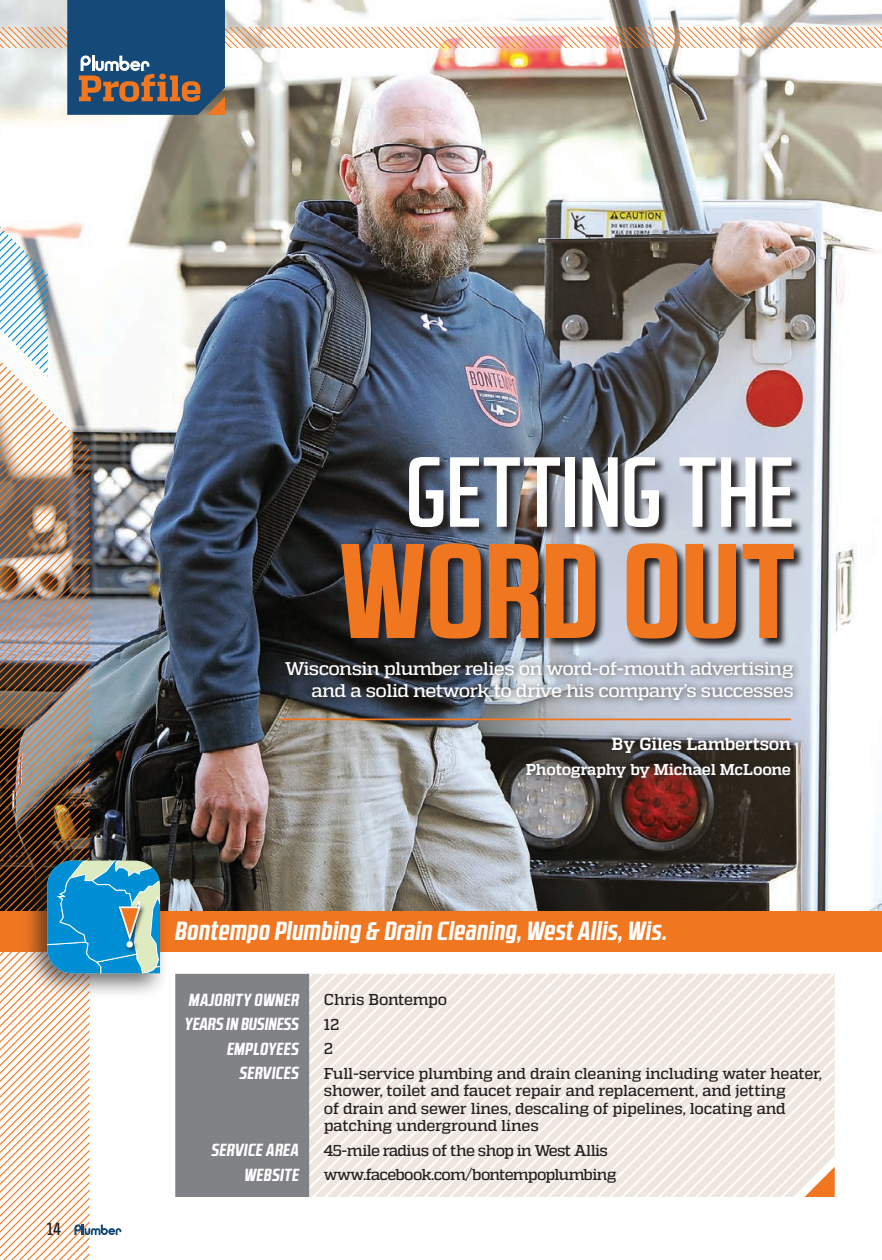
<style>
.page{position:relative;width:882px;height:1260px;background:#fff}
.page>*{position:absolute;margin:0;border:0;box-sizing:border-box;transform-origin:0 0}
.t1{font:700 134.4px "RB No 2.1 b";letter-spacing:.01em;color:#f07620}
.t2{font:500 99.23px "RB No 2.1 b";letter-spacing:.005em;color:#fff}
.t3{font:italic 700 26.25px "RB No 2.1 b";letter-spacing:.02em;color:#fff;scale:1.05 1}
.t4{font:500 18.38px/22.1px "Quadon";letter-spacing:-.035em;color:#fff;text-align:right;scale:1.05 1}
.t5{font:italic 700 17.5px/24.5px "RB No 2.1 b";letter-spacing:.03em;color:#fff;text-align:right;scale:1.05 1}
.t6{font:700 17.5px "Quadon";letter-spacing:-.01em;color:#fff}
.t7{font:500 17.5px "RB No 2.1 b";color:#231f20}
.t8{font:500 15.75px/24.5px "Quadon";letter-spacing:-.02em;color:#231f20}
.t9{font:500 15.75px/24.5px "Quadon";letter-spacing:-.04em;color:#231f20}
.t10{font:700 15.75px "Quadon";letter-spacing:-.02em;color:#fff}
</style>
<div class="page">
<img style="left:0;top:115px;width:882px;height:796px">
<img style="left:0;top:329px;width:90px;height:186px">
<img style="left:0;top:515px;width:90px;height:745px">
<svg style="left:0;top:195px;width:48px;height:182px"></svg>
<svg style="left:309px;top:974px;width:234px;height:223px"></svg>
<svg style="left:543px;top:974px;width:292px;height:223px"></svg>
<div style="left:175px;top:974px;width:134px;height:223px;background:#808285"></div>
<div style="left:0;top:911px;width:882px;height:40px;background:#f07620"></div>
<div style="left:21px;top:851px;width:149px;height:148px;background:#231f20;opacity:.65"></div>
<svg style="left:47px;top:861px;width:113px;height:112px;background:#3ca1ca"></svg>
<div style="left:126px;top:941px;width:7px;height:7px;background:#fff;border-radius:50%"></div>
<svg style="left:278px;top:653px;width:523px;height:56px;background:#767c86"></svg>
<svg style="left:518px;top:729px;width:281px;height:57px;background:#524c4b"></svg>
<hr style="left:280px;top:719px;width:511px;height:1px;background:#f07620">
<svg style="left:341px;top:542px;width:464px;height:108px;background:#5b5e66"></svg>
<svg style="left:408px;top:456px;width:395px;height:83px;background:#70747e"></svg>
<img style="left:0;top:0;width:882px;height:115px">
<svg style="left:74px;top:1224px;width:47px;height:12px"></svg>
<p class="t7" style="left:47px;top:1219px;width:15px">14</p>
<p class="t2" style="left:406px;top:435px;width:390px">GETTING THE</p>
<p class="t1" style="left:340px;top:512px;width:456px">WORD OUT</p>
<p class="t4" style="left:285px;top:658px;width:486px">Wisconsin plumber relies on word-of-mouth advertising and a solid network to drive his company’s successes</p>
<p class="t6" style="left:612px;top:734px;width:181px">By Giles Lambertson</p>
<p class="t10" style="left:526px;top:760px;width:267px">Photography by Michael McLoone</p>
<p class="t3" style="left:175px;top:915px;width:470px">Bontempo Plumbing &amp; Drain Cleaning, West Allis, Wis.</p>
<p class="t5" style="left:185px;top:987px;width:110px">MAJORITY OWNER<br>YEARS IN BUSINESS<br>EMPLOYEES<br>SERVICES</p>
<p class="t5" style="left:211px;top:1138px;width:85px">SERVICE AREA<br>WEBSITE</p>
<p class="t8" style="left:324px;top:987px;width:500px">Chris Bontempo<br>12<br>2<br>Full-service plumbing and drain cleaning including water heater,</p>
<p class="t8" style="left:324px;top:1082px;width:464px;line-height:17.5px;text-align:justify">shower, toilet and faucet repair and replacement, and jetting of drain and sewer lines, descaling of pipelines, locating and patching underground lines</p>
<p class="t9" style="left:324px;top:1138px;width:294px">45-mile radius of the shop in West Allis www.facebook.com/bontempoplumbing</p>
</div>
